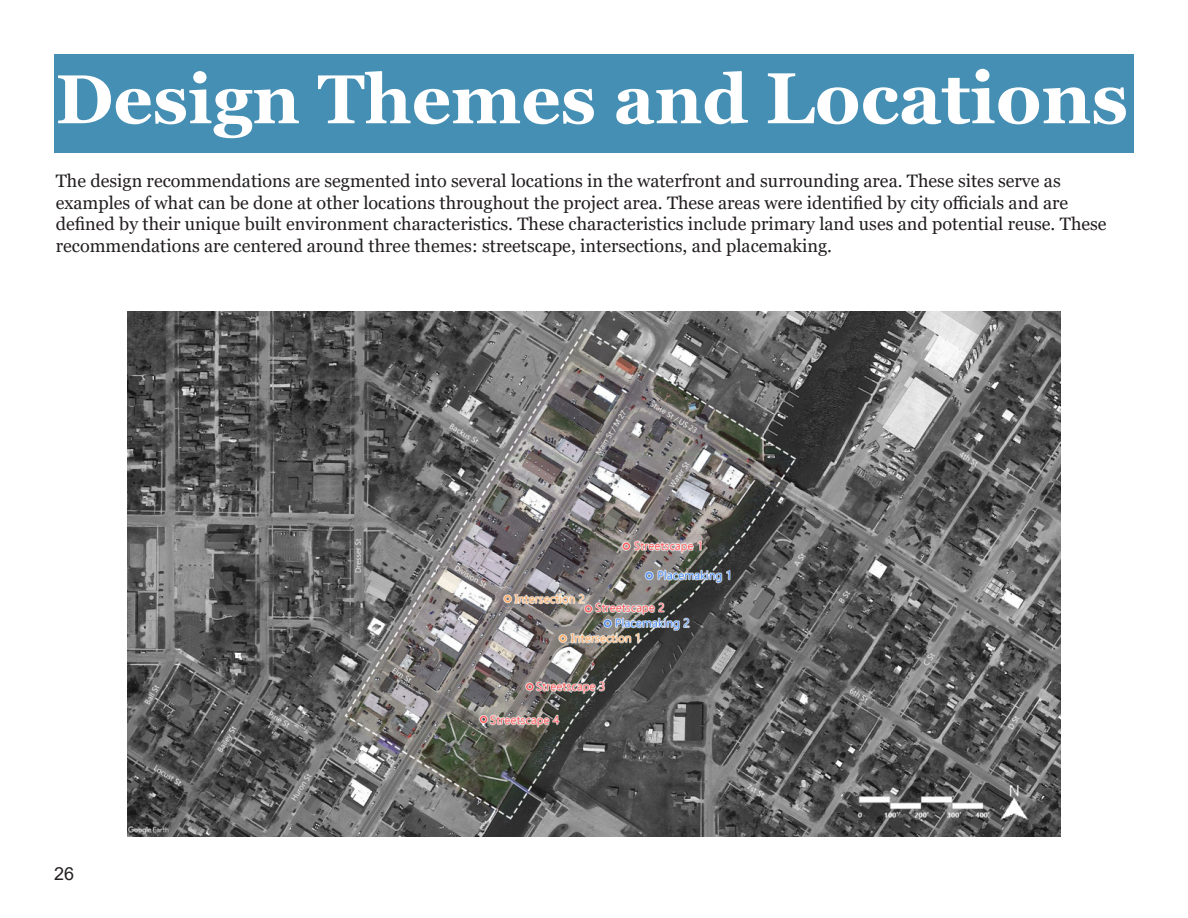
<style>
.page{position:relative;width:1188px;height:918px;background:#fff}
.page>*{position:absolute;margin:0;border:0;box-sizing:border-box;transform-origin:0 0}
.t1{font:700 69px "Georgia";color:#fff}
.t2{font:18px/21.6px "Georgia";color:#231f20}
.t3{font:18px "Arial";color:#231f20}
.s1{font-size:72px}
</style>
<div class="page">
<svg style="left:364px;top:152px;width:26px;height:1px"></svg>
<div style="left:54px;top:54px;width:1080px;height:98px;background:#448fb3"></div>
<img style="left:128px;top:312px;width:932px;height:524px">
<p class="t1" style="left:56px;top:55px;width:1074px">Design Themes and <span class="s1">Locations</span></p>
<p class="t2" style="left:56px;top:171px;width:1052px">The design recommendations are segmented into several locations in the waterfront and surrounding area. These sites serve as examples of what can be done at other locations throughout the project area. These areas were identified by city officials and are defined by their unique built environment characteristics. These characteristics include primary land uses and potential reuse. These recommendations are centered around three themes: streetscape, intersections, and placemaking.</p>
<p class="t3" style="left:54px;top:861px;width:22px">26</p>
</div>
